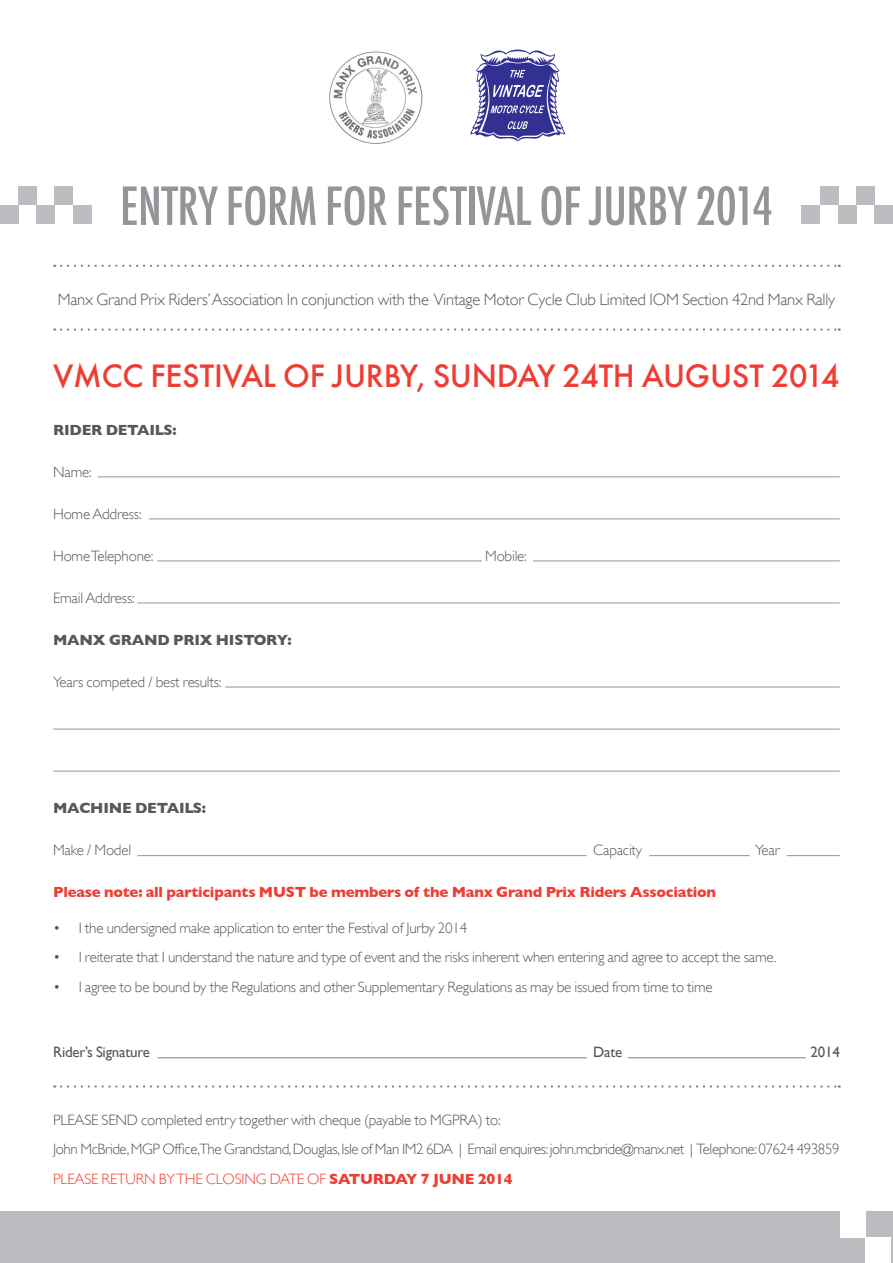
<style>
.page{position:relative;width:893px;height:1263px;background:#fff}
.page>*{position:absolute;margin:0;border:0;box-sizing:border-box;transform-origin:0 0}
.vmcc_header{font:500 condensed 51px "Futura";letter-spacing:-.01em;color:#939598}
.main{font:500 30px "Futura";letter-spacing:-.01em;color:#ee3e34}
.BODY{font:300 16.5px "Gill Sans";letter-spacing:-.015em;color:#57585a}
.indent{font:300 15px "Gill Sans";letter-spacing:-.015em;color:#57585a}
.rider{font:300 15px "Gill Sans";letter-spacing:-.015em;color:#57585a}
.rider-2{font:700 15px "Gill Sans";letter-spacing:-.015em;color:#ee3e34}
.rider-3{font:700 15px "Gill Sans";letter-spacing:-.015em;color:#57585a}
.indent-2{font:300 15px "Gill Sans";letter-spacing:-.015em;color:#ee3e34}
.main-2{font:15px "Gill Sans";letter-spacing:-.015em;color:#57585a}
.main-3{font:300 15px "Gill Sans";color:#57585a}
.s1{font-weight:700}
</style>
<div class="page">
<hr style="left:98px;top:476px;width:742px;height:1px;background:#939598">
<hr style="left:149px;top:518px;width:691px;height:1px;background:#939598">
<hr style="left:157px;top:560px;width:325px;height:1px;background:#939598">
<hr style="left:137px;top:603px;width:703px;height:1px;background:#939598">
<div style="left:0;top:1212px;width:893px;height:51px;background:#bcbdc0"></div>
<div style="left:840px;top:1201px;width:25px;height:36px;background:#fff"></div>
<div style="left:865px;top:1237px;width:26px;height:26px;background:#fff"></div>
<div style="left:820px;top:186px;width:18px;height:19px;background:#bcbdc0"></div>
<div style="left:838px;top:205px;width:18px;height:19px;background:#bcbdc0"></div>
<div style="left:856px;top:186px;width:19px;height:19px;background:#bcbdc0"></div>
<div style="left:875px;top:205px;width:18px;height:19px;background:#bcbdc0"></div>
<div style="left:801px;top:205px;width:19px;height:19px;background:#bcbdc0"></div>
<div style="left:18px;top:186px;width:19px;height:19px;background:#bcbdc0"></div>
<div style="left:37px;top:205px;width:18px;height:19px;background:#bcbdc0"></div>
<div style="left:55px;top:186px;width:18px;height:19px;background:#bcbdc0"></div>
<div style="left:73px;top:205px;width:18px;height:19px;background:#bcbdc0"></div>
<div style="left:0;top:205px;width:18px;height:19px;background:#bcbdc0"></div>
<img style="left:329px;top:51px;width:94px;height:93px">
<div style="left:505px;top:50px;width:26px;height:13px;background:#323092;border-radius:50%"></div>
<svg style="left:470px;top:51px;width:96px;height:90px"></svg>
<svg style="left:61px;top:328px;width:779px;height:3px"></svg>
<svg style="left:61px;top:265px;width:779px;height:2px"></svg>
<svg style="left:61px;top:1085px;width:779px;height:3px"></svg>
<hr style="left:225px;top:687px;width:615px;height:1px;background:#939598">
<hr style="left:53px;top:729px;width:787px;height:1px;background:#939598">
<hr style="left:53px;top:771px;width:787px;height:1px;background:#939598">
<hr style="left:137px;top:855px;width:450px;height:1px;background:#939598">
<hr style="left:787px;top:855px;width:53px;height:1px;background:#939598">
<hr style="left:649px;top:855px;width:101px;height:1px;background:#939598">
<hr style="left:533px;top:560px;width:307px;height:1px;background:#939598">
<hr style="left:628px;top:1057px;width:178px;height:1px;background:#808285">
<hr style="left:157px;top:1057px;width:430px;height:1px;background:#808285">
<p class="vmcc_header" style="left:120px;top:173px;width:655px">ENTRY FORM FOR FESTIVAL OF JURBY 2014</p>
<p class="BODY" style="left:58px;top:290px;width:779px">Manx Grand Prix Riders’ Association In conjunction with the Vintage Motor Cycle Club Limited IOM Section 42nd Manx Rally</p>
<p class="main" style="left:53px;top:355px;width:788px">VMCC FESTIVAL OF JURBY, SUNDAY 24TH AUGUST 2014</p>
<p class="rider-3" style="left:53px;top:421px;width:125px">RIDER DETAILS:</p>
<p class="main-3" style="left:53px;top:463px;width:40px">Name:</p>
<p class="rider" style="left:53px;top:505px;width:90px">Home Address:</p>
<p class="rider" style="left:53px;top:547px;width:102px">Home Telephone:</p>
<p class="rider" style="left:485px;top:547px;width:43px">Mobile:</p>
<p class="rider" style="left:53px;top:589px;width:83px">Email Address:</p>
<p class="rider-3" style="left:53px;top:631px;width:240px">MANX GRAND PRIX HISTORY:</p>
<p class="rider" style="left:53px;top:673px;width:170px">Years competed / best results:</p>
<p class="rider-3" style="left:53px;top:799px;width:154px">MACHINE DETAILS:</p>
<p class="rider" style="left:53px;top:841px;width:80px">Make / Model</p>
<p class="rider" style="left:593px;top:841px;width:51px">Capacity</p>
<p class="rider" style="left:755px;top:841px;width:26px">Year</p>
<p class="rider-2" style="left:53px;top:883px;width:664px">Please note: all participants MUST be members of the Manx Grand Prix Riders Association</p>
<p class="indent" style="left:53px;top:919px;width:416px">• I the undersigned make application to enter the Festival of Jurby 2014</p>
<p class="indent" style="left:53px;top:948px;width:725px">• I reiterate that I understand the nature and type of event and the risks inherent when entering and agree to accept the same.</p>
<p class="indent" style="left:53px;top:978px;width:661px">• I agree to be bound by the Regulations and other Supplementary Regulations as may be issued from time to time</p>
<p class="main-2" style="left:53px;top:1043px;width:98px">Rider’s Signature</p>
<p class="main-2" style="left:593px;top:1043px;width:31px">Date</p>
<p class="main-2" style="left:810px;top:1043px;width:31px">2014</p>
<p class="indent" style="left:53px;top:1111px;width:449px">PLEASE SEND completed entry together with cheque (payable to MGPRA) to:</p>
<p class="indent" style="left:53px;top:1140px;width:788px">John McBride, MGP Office,The Grandstand, Douglas, Isle of Man IM2 6DA | Email enquires: john.mcbride@manx.net | Telephone: 07624 493859</p>
<p class="indent-2" style="left:53px;top:1170px;width:461px">PLEASE RETURN BY THE CLOSING DATE OF <span class="s1">SATURDAY 7 JUNE 2014</span></p>
</div>
